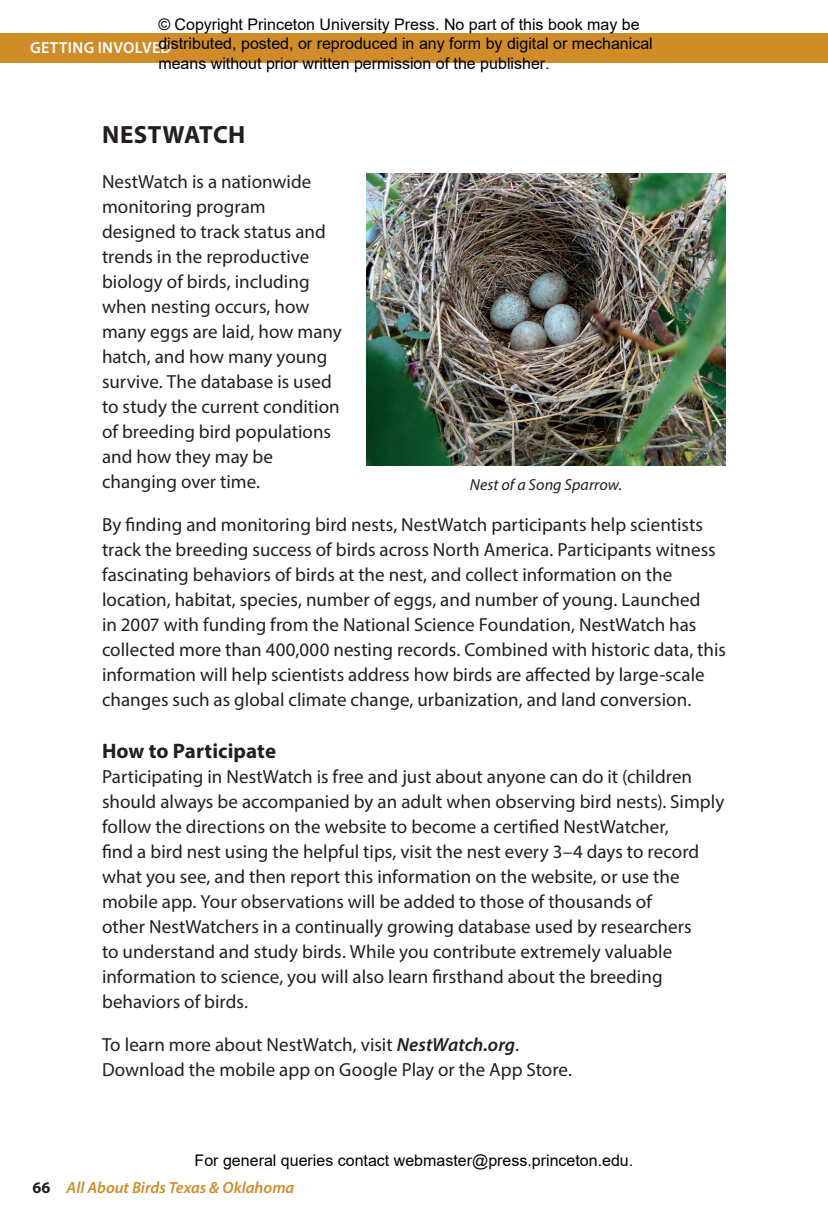
<style>
.page{position:relative;width:828px;height:1224px;background:#fff}
.page>*{position:absolute;margin:0;border:0;box-sizing:border-box;transform-origin:0 0}
.H1_12_5pt_CAPS_BLACK{font:700 25px "Myriad Pro";letter-spacing:.015em;color:#231f20}
.H3_10_5pt_BLACK{font:700 21px "Myriad Pro";letter-spacing:.005em;color:#231f20}
.FM_Body_text__9_5_12{font:19px/25px "Myriad Pro";color:#231f20}
.t1{font:italic 600 16.2px "Myriad Pro";color:#cf8c29}
.t2{font:16px/19.2px "Arial";color:#000}
.FM_photo_caption{font:italic 16px "Myriad Pro";letter-spacing:.005em;color:#231f20}
.t3{font:600 16px "Myriad Pro";letter-spacing:.025em;color:#fff}
.s1{font-weight:600;font-style:italic}
.s2{font-weight:700;font-style:normal;color:#231f20}
</style>
<div class="page">
<div style="left:0;top:33px;width:828px;height:30px;background:#cf8c29"></div>
<img style="left:366px;top:174px;width:360px;height:292px">
<p class="t2" style="left:158px;top:15px;width:496px">© Copyright Princeton University Press. No part of this book may be distributed, posted, or reproduced in any form by digital or mechanical means without prior written permission of the publisher.</p>
<p class="t3" style="left:30px;top:38px;width:143px">GETTING INVOLVED</p>
<p class="H1_12_5pt_CAPS_BLACK" style="left:102px;top:118px;width:145px">NESTWATCH</p>
<p class="FM_Body_text__9_5_12" style="left:102px;top:169px;width:241px">NestWatch is a nationwide monitoring program designed to track status and trends in the reproductive biology of birds, including when nesting occurs, how many eggs are laid, how many hatch, and how many young survive. The database is used to study the current condition of breeding bird populations and how they may be changing over time.</p>
<p class="FM_Body_text__9_5_12" style="left:102px;top:512px;width:625px">By finding and monitoring bird nests, NestWatch participants help scientists track the breeding success of birds across North America. Participants witness fascinating behaviors of birds at the nest, and collect information on the location, habitat, species, number of eggs, and number of young. Launched<br>in 2007 with funding from the National Science Foundation, NestWatch has collected more than 400,000 nesting records. Combined with historic data, this information will help scientists address how birds are affected by large-scale changes such as global climate change, urbanization, and land conversion.</p>
<p class="H3_10_5pt_BLACK" style="left:102px;top:737px;width:176px">How to Participate</p>
<p class="FM_Body_text__9_5_12" style="left:102px;top:764px;width:624px">Participating in NestWatch is free and just about anyone can do it (children should always be accompanied by an adult when observing bird nests). Simply follow the directions on the website to become a certified NestWatcher,<br>find a bird nest using the helpful tips, visit the nest every 3–4 days to record what you see, and then report this information on the website, or use the mobile app. Your observations will be added to those of thousands of<br>other NestWatchers in a continually growing database used by researchers<br>to understand and study birds. While you contribute extremely valuable information to science, you will also learn firsthand about the breeding behaviors of birds.</p>
<p class="FM_Body_text__9_5_12" style="left:102px;top:1032px;width:471px">To learn more about NestWatch, visit <span class="s1">NestWatch.org</span>.<br>Download the mobile app on Google Play or the App Store.</p>
<p class="FM_photo_caption" style="left:470px;top:475px;width:154px">Nest of a Song Sparrow.</p>
<p class="t2" style="left:195px;top:1151px;width:440px">For general queries contact webmaster@press.princeton.edu.</p>
<p class="t1" style="left:32px;top:1177px;width:263px"><span class="s2">66</span> All About Birds Texas &amp; Oklahoma</p>
</div>
